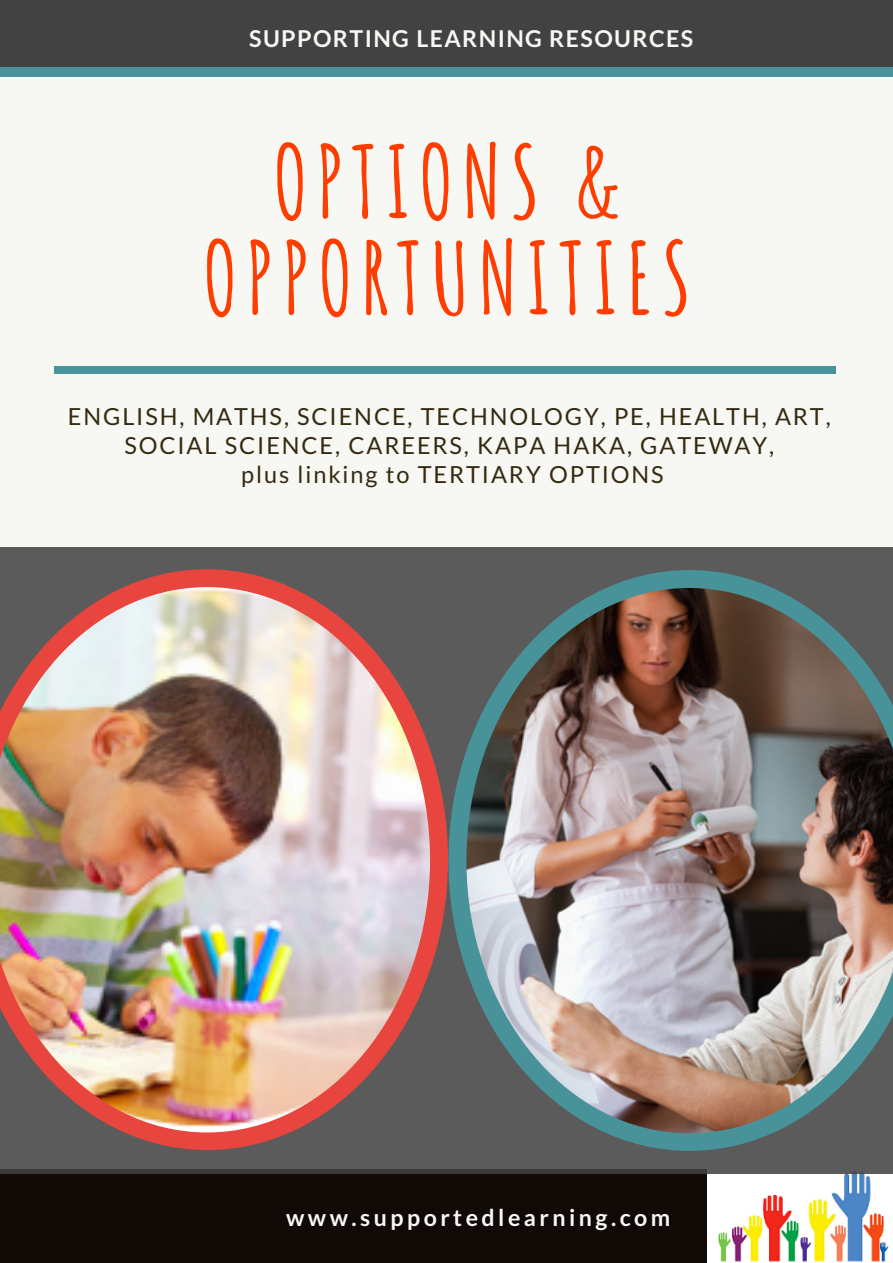
<style>
.page{position:relative;width:893px;height:1263px;background:#fff}
.page>*{position:absolute;margin:0;border:0;box-sizing:border-box;transform-origin:0 0}
.t1{font:700 98.25px "Amatic SC";letter-spacing:.08em;color:#fe3d00}
.t2{font:23.55px/28.7px "Lato";letter-spacing:.08em;color:#352a10;text-align:center}
.t3{font:700 23.17px "Lato";letter-spacing:.06em;color:#f7f7f3}
.t4{font:700 23.17px "Lato";letter-spacing:.15em;color:#f7f7f3}
</style>
<div class="page">
<div style="left:0;top:54px;width:893px;height:499px;background:#f7f7f3"></div>
<div style="left:0;top:54px;width:893px;height:22px;background:#48929a"></div>
<div style="left:54px;top:366px;width:782px;height:8px;background:#48929a"></div>
<div style="left:0;top:1169px;width:893px;height:94px;background:#100906"></div>
<div style="left:0;top:0;width:893px;height:66px;background:#424242"></div>
<img style="left:707px;top:1174px;width:185px;height:89px">
<svg style="left:0;top:547px;width:893px;height:627px;background:#585857"></svg>
<img style="left:0;top:569px;width:448px;height:581px">
<img style="left:448px;top:570px;width:445px;height:581px">
<p class="t3" style="left:249px;top:24px;width:445px">SUPPORTING LEARNING RESOURCES</p>
<p class="t1" style="left:273px;top:118px;width:350px">OPTIONS &amp;</p>
<p class="t1" style="left:203px;top:215px;width:490px">OPPORTUNITIES</p>
<p class="t2" style="left:68px;top:402px;width:764px">ENGLISH, MATHS, SCIENCE, TECHNOLOGY, PE, HEALTH, ART,<br>SOCIAL SCIENCE, CAREERS, KAPA HAKA, GATEWAY,</p>
<p class="t2" style="left:241px;top:459px;width:424px">plus linking to TERTIARY OPTIONS</p>
<p class="t4" style="left:286px;top:1203px;width:386px">www.supportedlearning.com</p>
</div>
